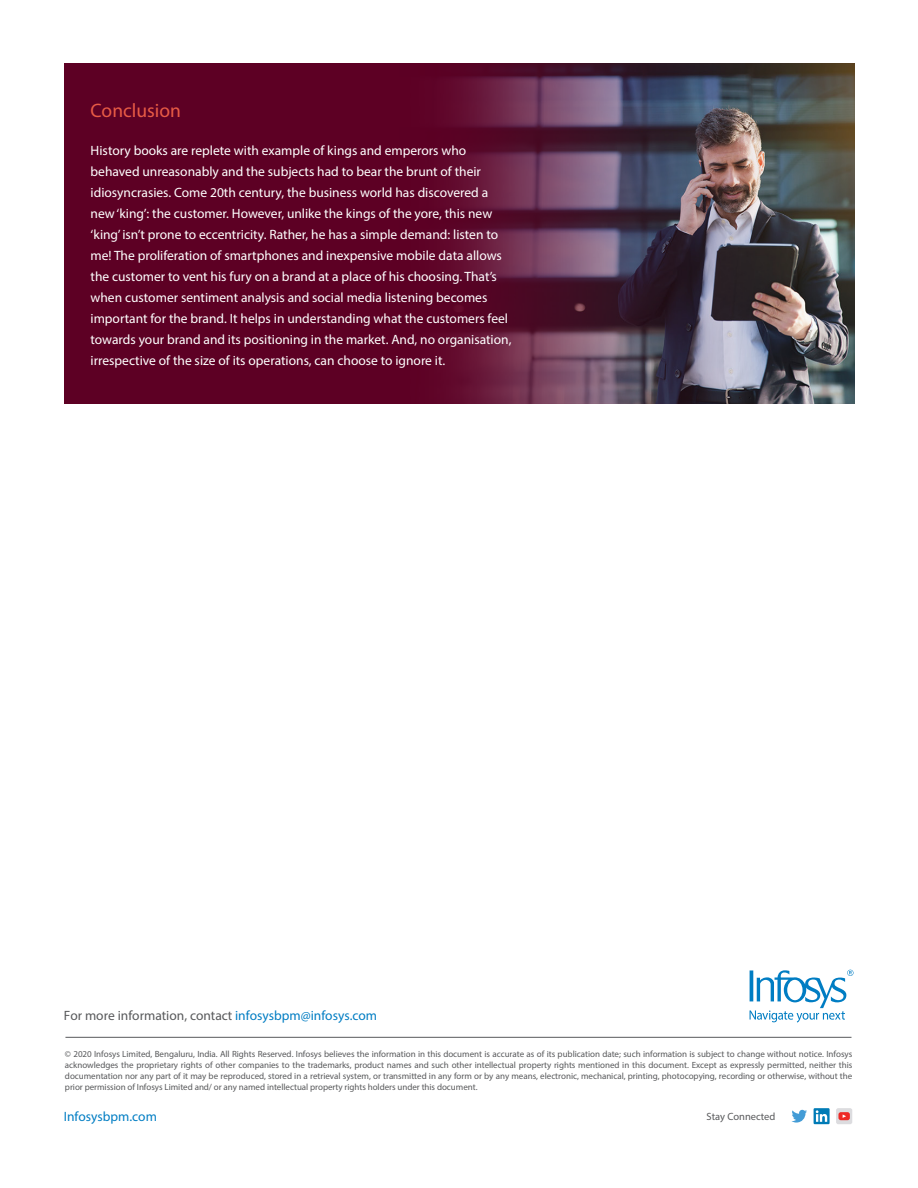
<style>
.page{position:relative;width:918px;height:1188px;background:#fff}
.page>*{position:absolute;margin:0;border:0;box-sizing:border-box;transform-origin:0 0}
.t1{font:19.5px "Myriad Pro";color:#e75b45}
.t2{font:13.5px/21px "Myriad Pro";color:#fff}
.t3{font:13.5px "Myriad Pro";color:#58595b}
.t4{font:13.5px "Myriad Pro";color:#007dc3}
.t5{font:10.5px "Myriad Pro";color:#58595b}
.t6{font:9px/10.8px "Myriad Pro";letter-spacing:-.005em;color:#58595b;text-align:justify}
.s1{color:#007dc3}
</style>
<div class="page">
<svg style="left:791px;top:1110px;width:16px;height:13px"></svg>
<svg style="left:814px;top:1108px;width:16px;height:16px"></svg>
<svg style="left:816px;top:1110px;width:11px;height:12px"></svg>
<div style="left:836px;top:1108px;width:16px;height:16px;background:#dcdcdf;border-radius:2px"></div>
<svg style="left:838px;top:1112px;width:12px;height:8px"></svg>
<svg style="left:750px;top:970px;width:104px;height:53px"></svg>
<hr style="left:65px;top:1037px;width:787px;height:1px;background:#58595b">
<div style="left:64px;top:64px;width:790px;height:340px;background:#5d0024"></div>
<img style="left:451px;top:64px;width:403px;height:340px">
<h1 class="t1" style="left:91px;top:98px;width:92px">Conclusion</h1>
<p class="t2" style="left:91px;top:140px;width:422px">History books are replete with example of kings and emperors who behaved unreasonably and the subjects had to bear the brunt of their idiosyncrasies. Come 20th century, the business world has discovered a new ‘king’: the customer. However, unlike the kings of the yore, this new ‘king’ isn’t prone to eccentricity. Rather, he has a simple demand: listen to me! The proliferation of smartphones and inexpensive mobile data allows the customer to vent his fury on a brand at a place of his choosing. That’s when customer sentiment analysis and social media listening becomes important for the brand. It helps in understanding what the customers feel towards your brand and its positioning in the market. And, no organisation, irrespective of the size of its operations, can choose to ignore it.</p>
<p class="t3" style="left:64px;top:1007px;width:315px">For more information, contact <span class="s1">infosysbpm@infosys.com</span></p>
<p class="t6" style="left:65px;top:1049px;width:789px">© 2020 Infosys Limited, Bengaluru, India. All Rights Reserved. Infosys believes the information in this document is accurate as of its publication date; such information is subject to change without notice. Infosys acknowledges the proprietary rights of other companies to the trademarks, product names and such other intellectual property rights mentioned in this document. Except as expressly permitted, neither this documentation nor any part of it may be reproduced, stored in a retrieval system, or transmitted in any form or by any means, electronic, mechanical, printing, photocopying, recording or otherwise, without the prior permission of Infosys Limited and/ or any named intellectual property rights holders under this document.</p>
<p class="t4" style="left:64px;top:1108px;width:95px">Infosysbpm.com</p>
<p class="t5" style="left:707px;top:1110px;width:70px">Stay Connected</p>
</div>
